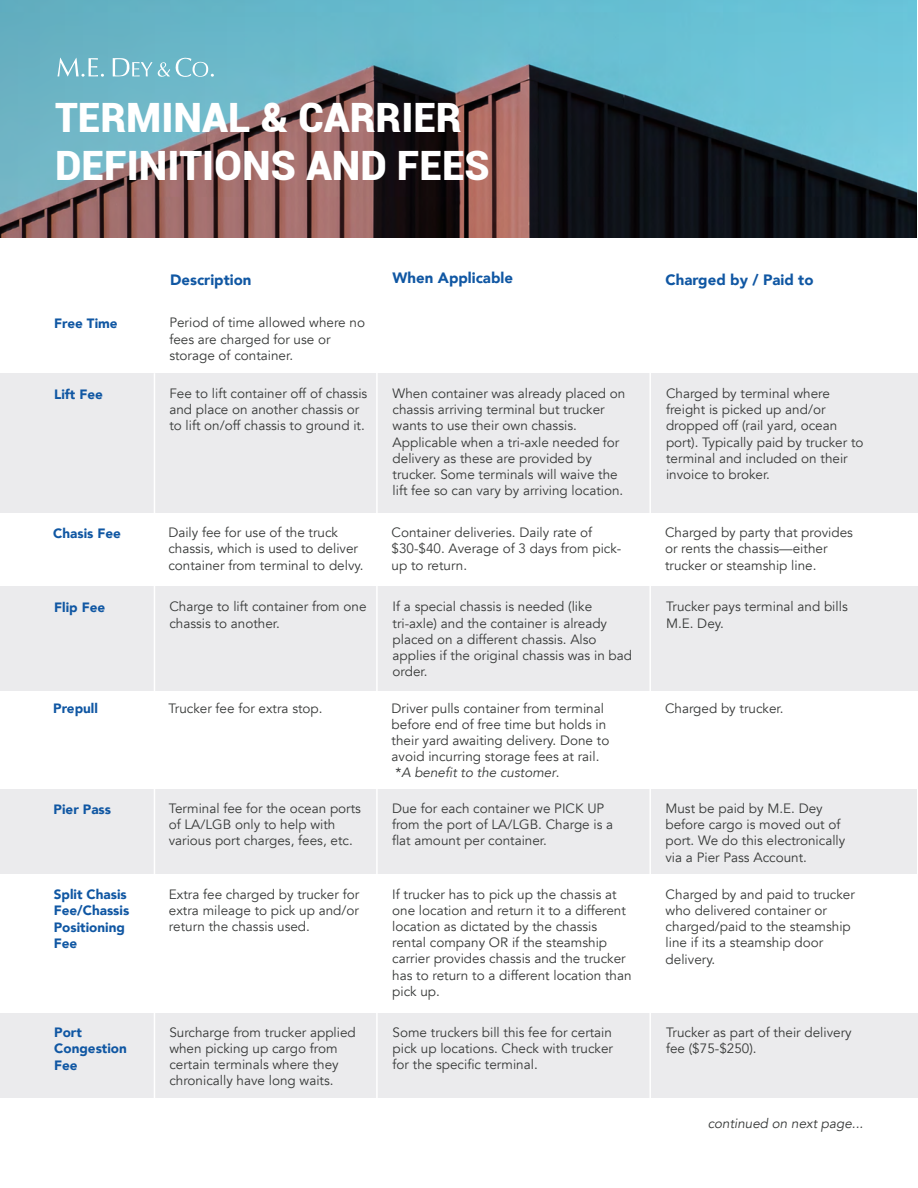
<style>
.page{position:relative;width:918px;height:1188px;background:#fff}
.page>*{position:absolute;margin:0;border:0;box-sizing:border-box;transform-origin:0 0}
.t1{font:900 40.5px/48.6px "Roboto";color:#fff}
.t2{font:900 15px "Avenir";color:#1057a3}
.t3{font:13.5px/16.2px "Avenir";color:#373938}
.t4{font:900 13.5px/16.2px "Avenir";color:#1057a3}
.t5{font:italic 13.5px "Avenir";color:#373938}
.s1{font-style:italic}
</style>
<div class="page">
<div style="left:0;top:373px;width:918px;height:139px;background:#e6e7e9"></div>
<svg style="left:0;top:0;width:917px;height:237px;background:#5b7a85"></svg>
<div style="left:0;top:587px;width:918px;height:104px;background:#e6e7e9"></div>
<div style="left:0;top:790px;width:917px;height:84px;background:#e6e7e9"></div>
<div style="left:0;top:1013px;width:918px;height:84px;background:#e6e7e9"></div>
<hr style="left:376px;top:355px;width:2px;height:773px;background:#fff">
<hr style="left:649px;top:344px;width:2px;height:772px;background:#fff">
<hr style="left:154px;top:373px;width:1px;height:772px;background:#fff">
<svg style="left:113px;top:58px;width:57px;height:19px"></svg>
<svg style="left:176px;top:57px;width:38px;height:20px"></svg>
<svg style="left:58px;top:58px;width:46px;height:19px"></svg>
<h1 class="t1" style="left:55px;top:91px;width:436px">TERMINAL &amp; CARRIER<br>DEFINITIONS AND FEES</h1>
<p class="t2" style="left:170px;top:267px;width:83px">Description</p>
<p class="t2" style="left:393px;top:265px;width:122px">When Applicable</p>
<p class="t2" style="left:666px;top:267px;width:150px">Charged by / Paid to</p>
<p class="t4" style="left:54px;top:315px;width:65px">Free Time</p>
<p class="t3" style="left:169px;top:315px;width:197px">Period of time allowed where no fees are charged for use or storage of container.</p>
<p class="t4" style="left:54px;top:385px;width:50px">Lift Fee</p>
<p class="t3" style="left:169px;top:386px;width:199px">Fee to lift container off of chassis and place on another chassis or to lift on/off chassis to ground it.</p>
<p class="t3" style="left:393px;top:386px;width:234px">When container was already placed on chassis arriving terminal but trucker wants to use their own chassis.<br>Applicable when a tri-axle needed for delivery as these are provided by trucker. Some terminals will waive the lift fee so can vary by arriving location.</p>
<p class="t3" style="left:666px;top:386px;width:199px">Charged by terminal where freight is picked up and/or dropped off (rail yard, ocean port). Typically paid by trucker to terminal and included on their invoice to broker.</p>
<p class="t4" style="left:53px;top:525px;width:69px">Chasis Fee</p>
<p class="t3" style="left:168px;top:525px;width:197px">Daily fee for use of the truck chassis, which is used to deliver container from terminal to delvy.</p>
<p class="t3" style="left:392px;top:525px;width:231px">Container deliveries. Daily rate of $30-$40. Average of 3 days from pick&shy;up to return.</p>
<p class="t3" style="left:665px;top:525px;width:189px">Charged by party that provides or rents the chassis—either trucker or steamship line.</p>
<p class="t4" style="left:54px;top:599px;width:53px">Flip Fee</p>
<p class="t3" style="left:169px;top:599px;width:199px">Charge to lift container from one chassis to another.</p>
<p class="t3" style="left:393px;top:599px;width:241px">If a special chassis is needed (like tri-axle) and the container is already placed on a different chassis. Also applies if the original chassis was in bad order.</p>
<p class="t3" style="left:666px;top:599px;width:183px">Trucker pays terminal and bills<br>M.E. Dey.</p>
<p class="t4" style="left:53px;top:700px;width:46px">Prepull</p>
<p class="t3" style="left:168px;top:700px;width:156px">Trucker fee for extra stop.</p>
<p class="t3" style="left:392px;top:700px;width:219px">Driver pulls container from terminal before end of free time but holds in their yard awaiting delivery. Done to avoid incurring storage fees at rail. *<span class="s1">A benefit to the customer</span>.</p>
<p class="t3" style="left:665px;top:700px;width:120px">Charged by trucker.</p>
<p class="t4" style="left:54px;top:800px;width:59px">Pier Pass</p>
<p class="t3" style="left:169px;top:801px;width:194px">Terminal fee for the ocean ports of LA/LGB only to help with various port charges, fees, etc.</p>
<p class="t3" style="left:392px;top:801px;width:223px">Due for each container we PICK UP from the port of LA/LGB. Charge is a flat amount per container.</p>
<p class="t3" style="left:665px;top:801px;width:181px">Must be paid by M.E. Dey before cargo is moved out of port. We do this electronically via a Pier Pass Account.</p>
<p class="t4" style="left:54px;top:886px;width:77px">Split Chasis<br>Fee/Chassis<br>Positioning<br>Fee</p>
<p class="t3" style="left:169px;top:886px;width:192px;text-align:justify">Extra fee charged by trucker for extra mileage to pick up and/or return the chassis used.</p>
<p class="t3" style="left:392px;top:886px;width:241px">If trucker has to pick up the chassis at one location and return it to a different location as dictated by the chassis rental company OR if the steamship carrier provides chassis and the trucker has to return to a different location than pick up.</p>
<p class="t3" style="left:666px;top:886px;width:191px">Charged by and paid to trucker who delivered container or charged/paid to the steamship line if its a steamship door delivery.</p>
<p class="t4" style="left:54px;top:1024px;width:74px">Port<br>Congestion<br>Fee</p>
<p class="t3" style="left:169px;top:1024px;width:188px">Surcharge from trucker applied when picking up cargo from certain terminals where they chronically have long waits.</p>
<p class="t3" style="left:393px;top:1024px;width:222px;text-align:justify">Some truckers bill this fee for certain pick up locations. Check with trucker for the specific terminal.</p>
<p class="t3" style="left:666px;top:1024px;width:187px">Trucker as part of their delivery fee ($75-$250).</p>
<p class="t5" style="left:708px;top:1115px;width:157px">continued on next page...</p>
</div>
